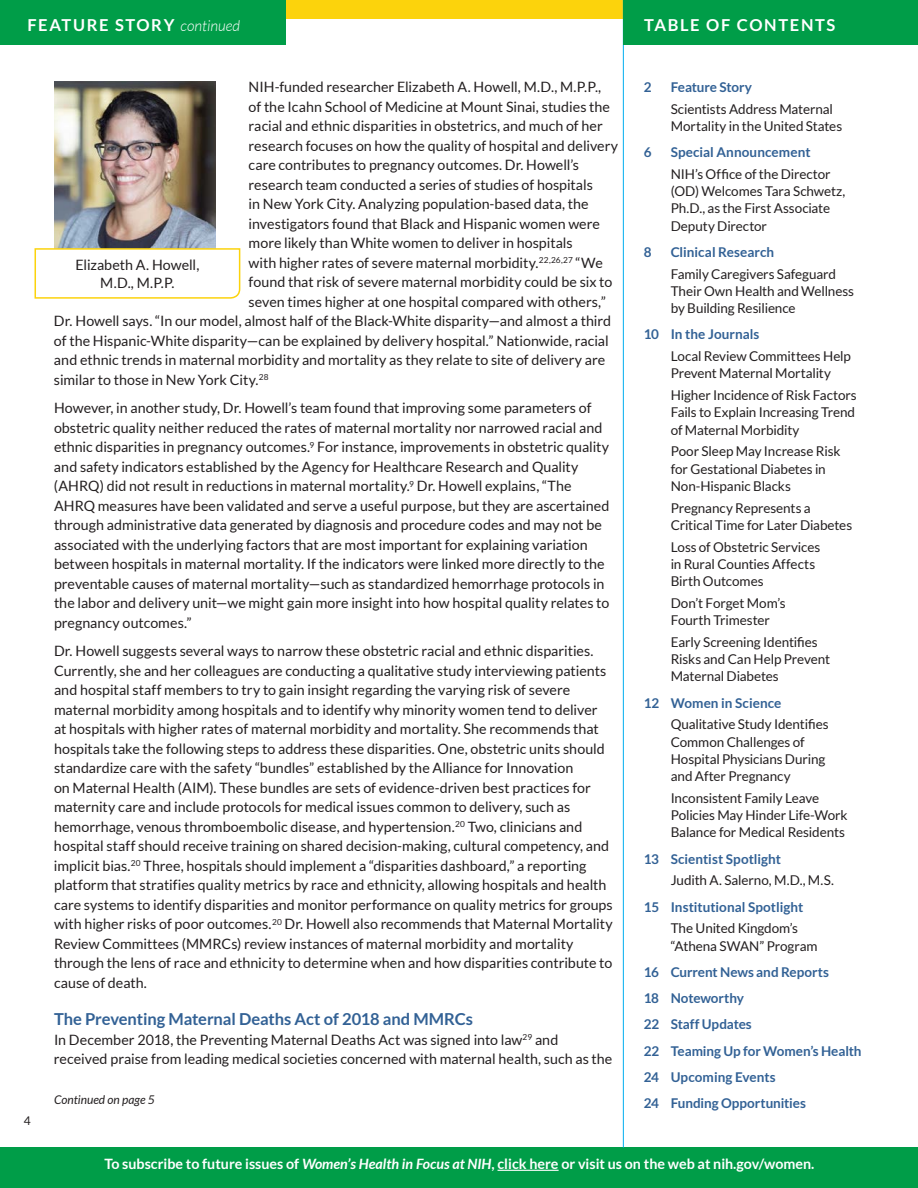
<style>
.page{position:relative;width:918px;height:1188px;background:#fff}
.page>*{position:absolute;margin:0;border:0;box-sizing:border-box;transform-origin:0 0}
.t1{font:700 16.5px "Lato";letter-spacing:-.005em;color:#326195}
.t2{font:700 16.5px "Lato";letter-spacing:.1em;color:#fff}
.t3{font:14.25px/19.5px "Lato";color:#231f20}
.t4{font:700 14.25px "Lato";color:#fff}
.t5{font:13.5px/17.2px "Lato";letter-spacing:-.01em;color:#231f20}
.t6{font:700 13.5px "Lato";color:#326195}
.t7{font:italic 12px "Lato";color:#231f20}
.t8{font:12px "Lato";color:#231f20}
.s1{font-weight:300;font-style:italic;font-size:15px}
.s2{font-style:italic}
</style>
<div class="page">
<div style="left:0;top:0;width:918px;height:19px;background:#fcd30c"></div>
<div style="left:0;top:1148px;width:918px;height:40px;background:#009d48"></div>
<hr style="left:498px;top:1170px;width:61px;height:1px;background:#fff">
<hr style="left:623px;top:0;width:1px;height:1148px;background:#00aeef">
<div style="left:0;top:0;width:285px;height:45px;background:#009d48"></div>
<img style="left:54px;top:81px;width:162px;height:166px">
<svg style="left:34px;top:247px;width:207px;height:52px"></svg>
<div style="left:624px;top:0;width:294px;height:45px;background:#009d48"></div>
<p class="t2" style="left:27px;top:15px;width:214px">FEATURE STORY <span class="s1">continued</span></p>
<p class="t8" style="left:24px;top:1114px;width:8px">4</p>
<p class="t3" style="left:249px;top:77px;width:354px">NIH-funded researcher Elizabeth A. Howell, M.D., M.P.P.,</p>
<p class="t3" style="left:249px;top:97px;width:363px">of the Icahn School of Medicine at Mount Sinai, studies the</p>
<p class="t3" style="left:249px;top:116px;width:356px">racial and ethnic disparities in obstetrics, and much of her</p>
<p class="t3" style="left:249px;top:136px;width:371px">research focuses on how the quality of hospital and delivery</p>
<p class="t3" style="left:249px;top:155px;width:332px">care contributes to pregnancy outcomes. Dr. Howell’s</p>
<p class="t3" style="left:249px;top:175px;width:346px">research team conducted a series of studies of hospitals</p>
<p class="t3" style="left:249px;top:194px;width:342px">in New York City. Analyzing population-based data, the</p>
<p class="t3" style="left:249px;top:214px;width:353px">investigators found that Black and Hispanic women were</p>
<p class="t3" style="left:249px;top:233px;width:326px">more likely than White women to deliver in hospitals</p>
<p class="t3" style="left:249px;top:253px;width:356px">with higher rates of severe maternal morbidity.<sup>22,26,27</sup> “We</p>
<p class="t3" style="left:249px;top:272px;width:365px">found that risk of severe maternal morbidity could be six to</p>
<p class="t3" style="left:249px;top:292px;width:359px">seven times higher at one hospital compared with others,”</p>
<p class="t3" style="left:54px;top:311px;width:559px">Dr. Howell says. “In our model, almost half of the Black-White disparity—and almost a third</p>
<p class="t3" style="left:54px;top:331px;width:556px">of the Hispanic-White disparity—can be explained by delivery hospital.” Nationwide, racial</p>
<p class="t3" style="left:54px;top:350px;width:553px">and ethnic trends in maternal morbidity and mortality as they relate to site of delivery are</p>
<p class="t3" style="left:54px;top:370px;width:216px">similar to those in New York City.<sup>28</sup></p>
<p class="t3" style="left:54px;top:398px;width:557px">However, in another study, Dr. Howell’s team found that improving some parameters of obstetric quality neither reduced the rates of maternal mortality nor narrowed racial and ethnic disparities in pregnancy outcomes.<sup>9</sup> For instance, improvements in obstetric quality and safety indicators established by the Agency for Healthcare Research and Quality (AHRQ) did not result in reductions in maternal mortality.<sup>9</sup> Dr. Howell explains, “The AHRQ measures have been validated and serve a useful purpose, but they are ascertained through administrative data generated by diagnosis and procedure codes and may not be associated with the underlying factors that are most important for explaining variation between hospitals in maternal mortality. If the indicators were linked more directly to the preventable causes of maternal mortality—such as standardized hemorrhage protocols in the labor and delivery unit—we might gain more insight into how hospital quality relates to pregnancy outcomes.”</p>
<p class="t3" style="left:54px;top:641px;width:560px">Dr. Howell suggests several ways to narrow these obstetric racial and ethnic disparities.<br>Currently, she and her colleagues are conducting a qualitative study interviewing patients and hospital staff members to try to gain insight regarding the varying risk of severe maternal morbidity among hospitals and to identify why minority women tend to deliver at hospitals with higher rates of maternal morbidity and mortality. She recommends that hospitals take the following steps to address these disparities. One, obstetric units should standardize care with the safety “bundles” established by the Alliance for Innovation<br>on Maternal Health (AIM). These bundles are sets of evidence-driven best practices for maternity care and include protocols for medical issues common to delivery, such as hemorrhage, venous thromboembolic disease, and hypertension.<sup>20</sup> Two, clinicians and hospital staff should receive training on shared decision-making, cultural competency, and implicit bias.<sup>20</sup> Three, hospitals should implement a “disparities dashboard,” a reporting platform that stratifies quality metrics by race and ethnicity, allowing hospitals and health care systems to identify disparities and monitor performance on quality metrics for groups with higher risks of poor outcomes.<sup>20</sup> Dr. Howell also recommends that Maternal Mortality Review Committees (MMRCs) review instances of maternal morbidity and mortality through the lens of race and ethnicity to determine when and how disparities contribute to cause of death.</p>
<h4 class="t1" style="left:54px;top:1010px;width:421px">The Preventing Maternal Deaths Act of 2018 and MMRCs</h4>
<p class="t3" style="left:54px;top:1030px;width:560px">In December 2018, the Preventing Maternal Deaths Act was signed into law<sup>29</sup> and received praise from leading medical societies concerned with maternal health, such as the</p>
<p class="t7" style="left:54px;top:1093px;width:102px">Continued on page 5</p>
<p class="t3" style="left:76px;top:256px;width:125px;line-height:18px;text-align:center">Elizabeth A. Howell,<br>M.D., M.P.P.</p>
<h3 class="t2" style="left:644px;top:15px;width:193px">TABLE OF CONTENTS</h3>
<p class="t6" style="left:644px;top:79px;width:9px">2</p>
<p class="t6" style="left:671px;top:79px;width:83px">Feature Story</p>
<p class="t5" style="left:671px;top:100px;width:173px">Scientists Address Maternal<br>Mortality in the United States</p>
<p class="t6" style="left:644px;top:144px;width:9px">6</p>
<p class="t6" style="left:671px;top:144px;width:141px">Special Announcement</p>
<p class="t5" style="left:671px;top:165px;width:176px">NIH’s Office of the Director (OD) Welcomes Tara Schwetz,<br>Ph.D., as the First Associate<br>Deputy Director</p>
<p class="t6" style="left:644px;top:244px;width:9px">8</p>
<p class="t6" style="left:671px;top:244px;width:105px">Clinical Research</p>
<p class="t5" style="left:671px;top:265px;width:185px">Family Caregivers Safeguard<br>Their Own Health and Wellness by Building Resilience</p>
<p class="t6" style="left:644px;top:327px;width:117px">10 In the Journals</p>
<p class="t5" style="left:671px;top:348px;width:182px">Local Review Committees Help<br>Prevent Maternal Mortality</p>
<p class="t5" style="left:671px;top:387px;width:188px;text-align:justify">Higher Incidence of Risk Factors Fails to Explain Increasing Trend of Maternal Morbidity</p>
<p class="t5" style="left:671px;top:443px;width:171px">Poor Sleep May Increase Risk for Gestational Diabetes in<br>Non-Hispanic Blacks</p>
<p class="t5" style="left:671px;top:499px;width:183px">Pregnancy Represents a<br>Critical Time for Later Diabetes</p>
<p class="t5" style="left:671px;top:538px;width:151px">Loss of Obstetric Services in Rural Counties Affects<br>Birth Outcomes</p>
<p class="t5" style="left:671px;top:594px;width:116px">Don’t Forget Mom’s<br>Fourth Trimester</p>
<p class="t5" style="left:671px;top:633px;width:161px">Early Screening Identifies<br>Risks and Can Help Prevent<br>Maternal Diabetes</p>
<p class="t6" style="left:644px;top:695px;width:139px">12 Women in Science</p>
<p class="t5" style="left:671px;top:716px;width:160px">Qualitative Study Identifies<br>Common Challenges of<br>Hospital Physicians During and After Pregnancy</p>
<p class="t5" style="left:671px;top:789px;width:179px">Inconsistent Family Leave<br>Policies May Hinder Life-Work<br>Balance for Medical Residents</p>
<p class="t6" style="left:644px;top:851px;width:139px">13 Scientist Spotlight</p>
<p class="t5" style="left:671px;top:872px;width:165px">Judith A. Salerno, M.D., M.S.</p>
<p class="t6" style="left:644px;top:899px;width:161px">15 Institutional Spotlight</p>
<p class="t5" style="left:671px;top:920px;width:148px">The United Kingdom’s “Athena SWAN” Program</p>
<p class="t6" style="left:644px;top:964px;width:187px">16 Current News and Reports</p>
<p class="t6" style="left:644px;top:990px;width:102px">18 Noteworthy</p>
<p class="t6" style="left:644px;top:1017px;width:110px">22 Staff Updates</p>
<p class="t6" style="left:644px;top:1043px;width:219px">22 Teaming Up for Women’s Health</p>
<p class="t6" style="left:644px;top:1069px;width:134px">24 Upcoming Events</p>
<p class="t6" style="left:644px;top:1095px;width:164px">24 Funding Opportunities</p>
<p class="t4" style="left:104px;top:1156px;width:712px">To subscribe to future issues of <span class="s2">Women’s Health in Focus at NIH</span>, click here or visit us on the web at nih.gov/women.</p>
</div>
